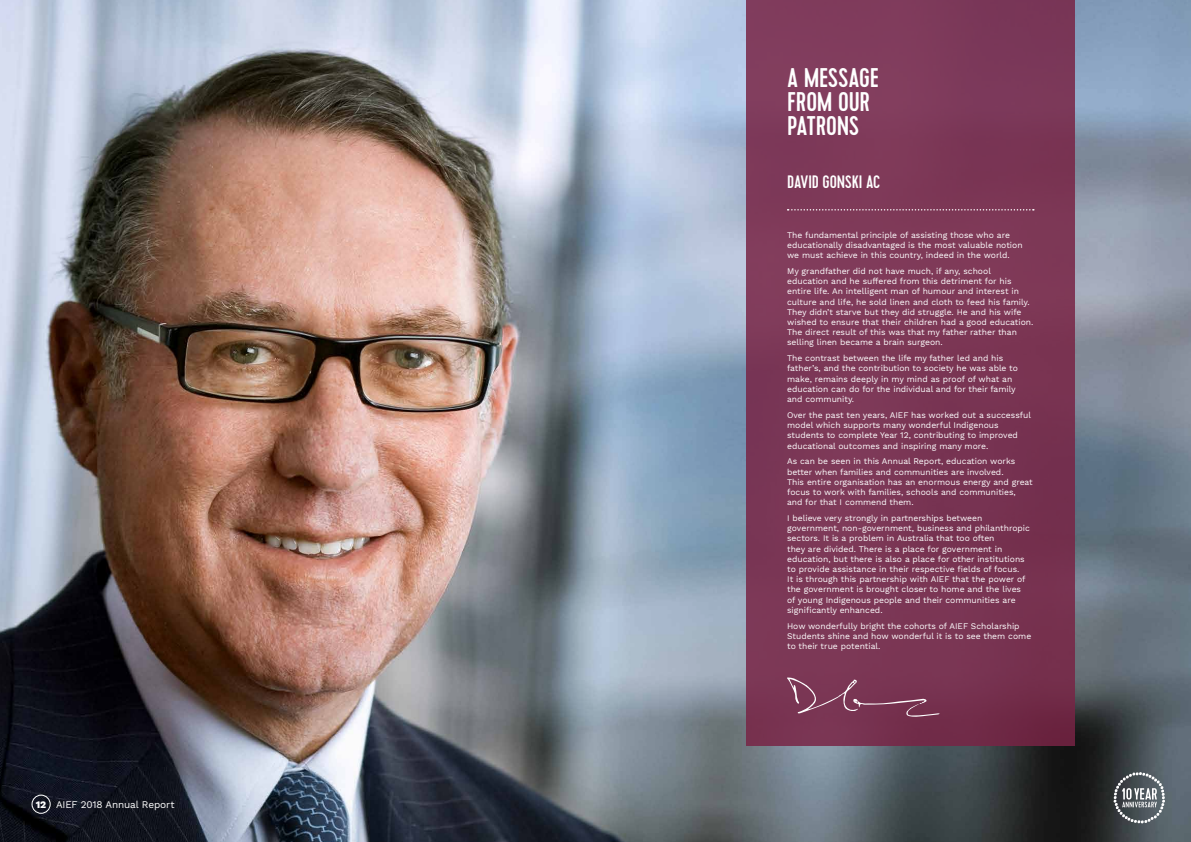
<style>
.page{position:relative;width:1191px;height:842px;background:#fff}
.page>*{position:absolute;margin:0;border:0;box-sizing:border-box;transform-origin:0 0}
.t1{font:500 27px/24px "Cervo";letter-spacing:-.005em;color:#fff}
.t2{font:500 18px "Cervo";letter-spacing:-.005em;color:#fff}
.t3{font:10px "Work Sans";letter-spacing:-.015em;color:#fff}
.t4{font:8.5px/10.2px "Work Sans";color:#fff}
.s1{font-weight:800}
</style>
<div class="page">
<img style="left:0;top:0;width:1191px;height:842px">
<div style="left:746px;top:0;width:328px;height:746px;background:#7c3756"></div>
<svg style="left:787px;top:677px;width:152px;height:40px"></svg>
<svg style="left:787px;top:209px;width:246px;height:2px"></svg>
<div style="left:32px;top:795px;width:19px;height:19px;border:1px solid #fff;border-radius:50%"></div>
<svg style="left:1113px;top:772px;width:52px;height:51px;background:#6d7478"></svg>
<p class="t3" style="left:36px;top:799px;width:140px"><span class="s1">12</span> AIEF 2018 Annual Report</p>
<h1 class="t1" style="left:787px;top:66px;width:93px">A MESSAGE<br>FROM OUR<br>PATRONS</h1>
<h2 class="t2" style="left:787px;top:171px;width:95px">DAVID GONSKI AC</h2>
<p class="t4" style="left:787px;top:230px;width:237px">The fundamental principle of assisting those who are educationally disadvantaged is the most valuable notion we must achieve in this country, indeed in the world.</p>
<p class="t4" style="left:787px;top:266px;width:248px">My grandfather did not have much, if any, school education and he suffered from this detriment for his entire life. An intelligent man of humour and interest in culture and life, he sold linen and cloth to feed his family.<br>They didn’t starve but they did struggle. He and his wife wished to ensure that their children had a good education.<br>The direct result of this was that my father rather than selling linen became a brain surgeon.</p>
<p class="t4" style="left:787px;top:354px;width:232px">The contrast between the life my father led and his father’s, and the contribution to society he was able to make, remains deeply in my mind as proof of what an education can do for the individual and for their family and community.</p>
<p class="t4" style="left:787px;top:410px;width:245px">Over the past ten years, AIEF has worked out a successful model which supports many wonderful Indigenous students to complete Year 12, contributing to improved educational outcomes and inspiring many more.</p>
<p class="t4" style="left:787px;top:457px;width:247px">As can be seen in this Annual Report, education works better when families and communities are involved.<br>This entire organisation has an enormous energy and great focus to work with families, schools and communities, and for that I commend them.</p>
<p class="t4" style="left:787px;top:513px;width:244px">I believe very strongly in partnerships between government, non-government, business and philanthropic sectors. It is a problem in Australia that too often<br>they are divided. There is a place for government in education, but there is also a place for other institutions to provide assistance in their respective fields of focus.<br>It is through this partnership with AIEF that the power of the government is brought closer to home and the lives of young Indigenous people and their communities are significantly enhanced.</p>
<p class="t4" style="left:787px;top:621px;width:246px">How wonderfully bright the cohorts of AIEF Scholarship<br>Students shine and how wonderful it is to see them come to their true potential.</p>
</div>
